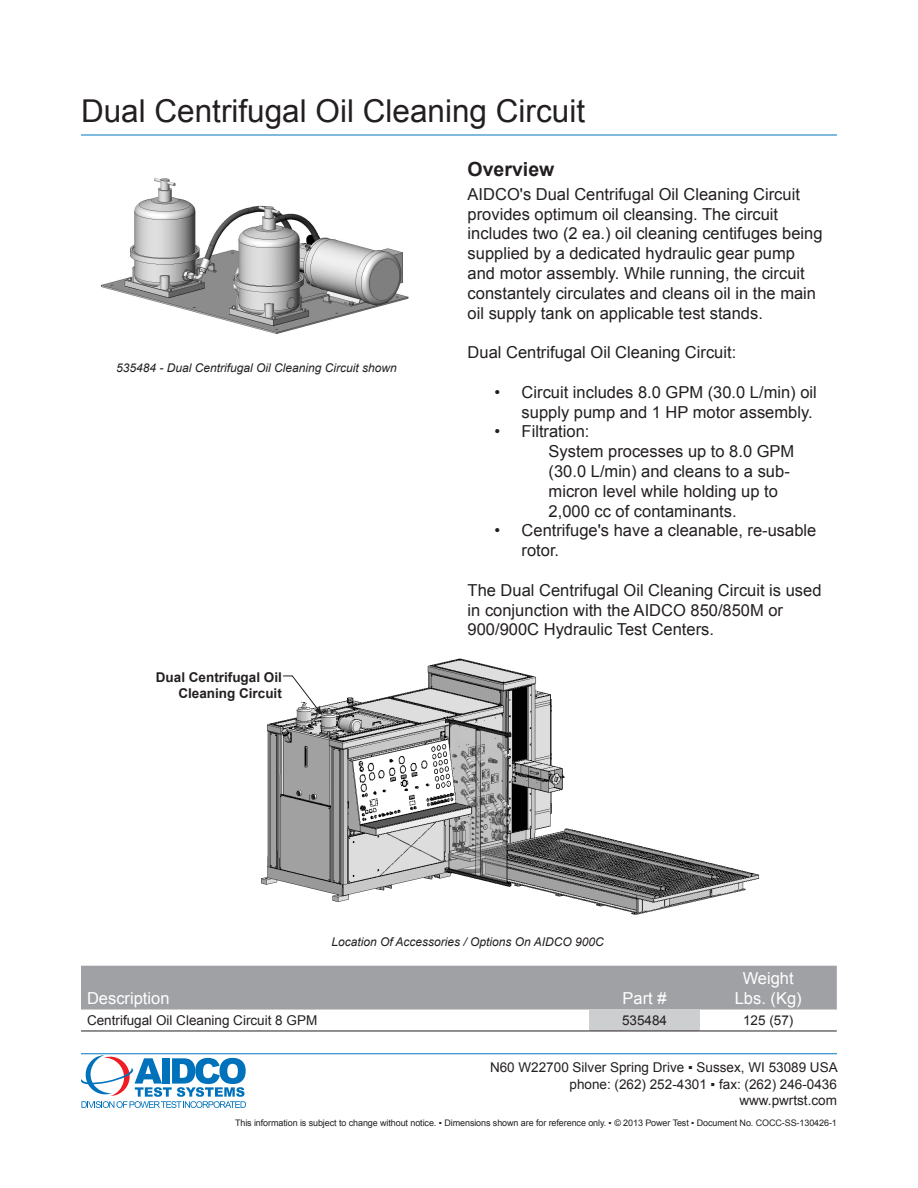
<style>
.page{position:relative;width:918px;height:1188px;background:#fff}
.page>*{position:absolute;margin:0;border:0;box-sizing:border-box;transform-origin:0 0}
.Page_Header_-_TOC{font:31.5px "Arial";color:#231f20}
.t1{font:700 19.5px "Arial";color:#231f20}
.t2{font:16.5px/19.8px "Arial";color:#231f20}
.t3{font:16.5px "Arial";color:#fff}
.t4{font:13.5px/16.2px "Arial";color:#231f20;text-align:right}
.t5{font:700 13.5px/16.2px "Arial";color:#231f20;text-align:right}
.t6{font:italic 12px "Arial";color:#231f20}
.t7{font:9px "Arial";letter-spacing:-.01em;color:#231f20}
</style>
<div class="page">
<hr style="left:81px;top:1053px;width:756px;height:1px;background:#0079c2">
<hr style="left:81px;top:135px;width:756px;height:1px;background:#0079c2">
<svg style="left:81px;top:1055px;width:165px;height:53px"></svg>
<img style="left:100px;top:178px;width:309px;height:156px">
<div style="left:81px;top:966px;width:756px;height:44px;background:#a0a1a5"></div>
<div style="left:589px;top:1010px;width:111px;height:21px;background:#cdced0"></div>
<hr style="left:81px;top:1031px;width:508px;height:1px;background:#231f20">
<hr style="left:589px;top:1031px;width:111px;height:1px;background:#231f20">
<hr style="left:700px;top:1031px;width:137px;height:1px;background:#231f20">
<img style="left:261px;top:658px;width:499px;height:257px">
<svg style="left:283px;top:675px;width:39px;height:40px"></svg>
<p class="Page_Header_-_TOC" style="left:81px;top:90px;width:506px">Dual Centrifugal Oil Cleaning Circuit</p>
<p class="t6" style="left:116px;top:360px;width:282px">535484 - Dual Centrifugal Oil Cleaning Circuit shown</p>
<p class="t5" style="left:156px;top:670px;width:128px">Dual Centrifugal Oil<br>Cleaning Circuit</p>
<p class="t1" style="left:468px;top:157px;width:88px">Overview</p>
<p class="t2" style="left:468px;top:184px;width:356px">AIDCO's Dual Centrifugal Oil Cleaning Circuit provides optimum oil cleansing. The circuit includes two (2 ea.) oil cleaning centifuges being supplied by a dedicated hydraulic gear pump and motor assembly. While running, the circuit constantely circulates and cleans oil in the main oil supply tank on applicable test stands.</p>
<p class="t2" style="left:468px;top:343px;width:270px">Dual Centrifugal Oil Cleaning Circuit:</p>
<p class="t2" style="left:495px;top:382px;width:324px;text-align:right">• Circuit includes 8.0 GPM (30.0 L/min) oil supply pump and 1 HP motor assembly.</p>
<p class="t2" style="left:495px;top:422px;width:96px">• Filtration:</p>
<p class="t2" style="left:549px;top:442px;width:247px">System processes up to 8.0 GPM (30.0 L/min) and cleans to a sub&shy;micron level while holding up to<br>2,000 cc of contaminants.</p>
<p class="t2" style="left:522px;top:521px;width:296px;text-indent:-27px">• Centrifuge's have a cleanable, re-usable rotor.</p>
<p class="t2" style="left:468px;top:580px;width:355px">The Dual Centrifugal Oil Cleaning Circuit is used in conjunction with the AIDCO 850/850M or<br>900/900C Hydraulic Test Centers.</p>
<p class="t6" style="left:331px;top:934px;width:274px">Location Of Accessories / Options On AIDCO 900C</p>
<p class="t3" style="left:87px;top:987px;width:84px">Description</p>
<p class="t3" style="left:623px;top:987px;width:46px">Part #</p>
<p class="t3" style="left:743px;top:967px;width:53px">Weight</p>
<p class="t3" style="left:735px;top:987px;width:68px">Lbs. (Kg)</p>
<p class="t4" style="left:87px;top:1012px;width:232px">Centrifugal Oil Cleaning Circuit 8 GPM</p>
<p class="t4" style="left:622px;top:1012px;width:47px">535484</p>
<p class="t4" style="left:743px;top:1012px;width:52px">125 (57)</p>
<p class="t4" style="left:490px;top:1060px;width:349px">N60 W22700 Silver Spring Drive ▪ Sussex, WI 53089 USA phone: (262) 252-4301 ▪ fax: (262) 246-0436 www.pwrtst.com</p>
<p class="t7" style="left:235px;top:1117px;width:603px">This information is subject to change without notice. ▪ Dimensions shown are for reference only. ▪ © 2013 Power Test ▪ Document No. COCC-SS-130426-1</p>
</div>
